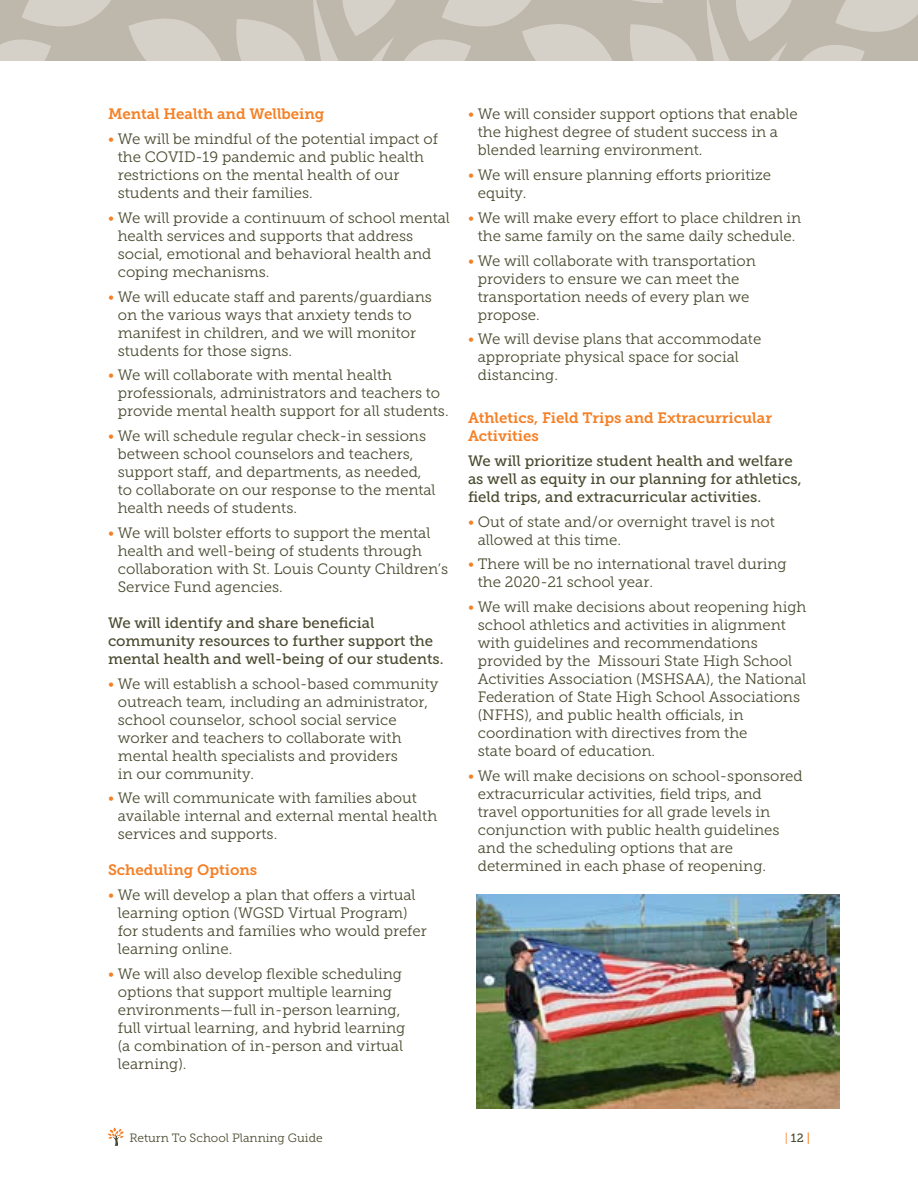
<style>
.page{position:relative;width:918px;height:1188px;background:#fff}
.page>*{position:absolute;margin:0;border:0;box-sizing:border-box;transform-origin:0 0}
.t1{font:15px/18px "Museo Slab 300";color:#4a4a30}
.t2{font:15px/18px "Museo Slab 500";color:#4a4a30}
.t3{font:15px/18px "Museo Slab 700";color:#f58025}
.t4{font:12px "Museo Slab 300";color:#4a4a30}
.t5{font:12px "Museo Slab 500";color:#4a4a30}
.s1{color:#f58025}
.s2{font-family:"Museo Slab 300";color:#f58025}
</style>
<div class="page">
<svg style="left:833px;top:0;width:85px;height:61px;background:#c9c4ba"></svg>
<svg style="left:707px;top:0;width:126px;height:61px;background:#c5bfb4"></svg>
<svg style="left:439px;top:0;width:268px;height:61px;background:#c7c1b7"></svg>
<svg style="left:313px;top:0;width:126px;height:61px;background:#c5bfb4"></svg>
<svg style="left:0;top:0;width:313px;height:61px;background:#c7c1b7"></svg>
<svg style="left:108px;top:1128px;width:16px;height:18px"></svg>
<img style="left:476px;top:894px;width:363px;height:214px">
<p class="t3" style="left:108px;top:105px;width:218px">Mental Health and Wellbeing</p>
<p class="t1" style="left:118px;top:130px;width:322px;text-indent:-10px"><span class="s1">•</span> We will be mindful of the potential impact of the COVID-19 pandemic and public health restrictions on the mental health of our students and their families.</p>
<p class="t1" style="left:118px;top:209px;width:334px;text-indent:-10px"><span class="s1">•</span> We will provide a continuum of school mental health services and supports that address social, emotional and behavioral health and coping mechanisms.</p>
<p class="t1" style="left:118px;top:287px;width:316px;text-indent:-10px"><span class="s1">•</span> We will educate staff and parents/guardians on the various ways that anxiety tends to manifest in children, and we will monitor students for those signs.</p>
<p class="t1" style="left:118px;top:366px;width:332px;text-indent:-10px"><span class="s1">•</span> We will collaborate with mental health professionals, administrators and teachers to provide mental health support for all students.</p>
<p class="t1" style="left:118px;top:427px;width:319px;text-indent:-10px"><span class="s1">•</span> We will schedule regular check-in sessions between school counselors and teachers, support staff, and departments, as needed, to collaborate on our response to the mental health needs of students.</p>
<p class="t1" style="left:118px;top:524px;width:332px;text-indent:-10px"><span class="s1">•</span> We will bolster efforts to support the mental health and well-being of students through collaboration with St. Louis County Children’s Service Fund agencies.</p>
<p class="t2" style="left:108px;top:614px;width:337px">We will identify and share beneficial community resources to further support the mental health and well-being of our students.</p>
<p class="t1" style="left:118px;top:674px;width:322px;text-indent:-10px"><span class="s1">•</span> We will establish a school-based community outreach team, including an administrator, school counselor, school social service worker and teachers to collaborate with mental health specialists and providers<br>in our community.</p>
<p class="t1" style="left:118px;top:789px;width:321px;text-indent:-10px"><span class="s1">•</span> We will communicate with families about available internal and external mental health services and supports.</p>
<p class="t3" style="left:108px;top:861px;width:151px">Scheduling Options</p>
<p class="t1" style="left:118px;top:886px;width:311px;text-indent:-10px"><span class="s1">•</span> We will develop a plan that offers a virtual learning option (WGSD Virtual Program) for students and families who would prefer learning online.</p>
<p class="t1" style="left:118px;top:965px;width:289px;text-indent:-10px"><span class="s1">•</span> We will also develop flexible scheduling options that support multiple learning environments—full in-person learning, full virtual learning, and hybrid learning (a combination of in-person and virtual learning).</p>
<p class="t1" style="left:478px;top:105px;width:321px;text-indent:-10px"><span class="s1">•</span> We will consider support options that enable the highest degree of student success in a blended learning environment.</p>
<p class="t1" style="left:478px;top:166px;width:295px;text-indent:-10px"><span class="s1">•</span> We will ensure planning efforts prioritize equity.</p>
<p class="t1" style="left:468px;top:209px;width:335px;text-align:center"><span class="s1">•</span> We will make every effort to place children in the same family on the same daily schedule.</p>
<p class="t1" style="left:478px;top:251px;width:280px;text-indent:-10px"><span class="s1">•</span> We will collaborate with transportation providers to ensure we can meet the transportation needs of every plan we propose.</p>
<p class="t1" style="left:478px;top:330px;width:285px;text-indent:-10px"><span class="s1">•</span> We will devise plans that accommodate appropriate physical space for social distancing.</p>
<p class="t3" style="left:468px;top:409px;width:306px">Athletics, Field Trips and Extracurricular<br>Activities</p>
<p class="t2" style="left:468px;top:452px;width:335px">We will prioritize student health and welfare as well as equity in our planning for athletics, field trips, and extracurricular activities.</p>
<p class="t1" style="left:478px;top:512px;width:299px;text-indent:-10px"><span class="s1">•</span> Out of state and/or overnight travel is not allowed at this time.</p>
<p class="t1" style="left:478px;top:555px;width:311px;text-indent:-10px"><span class="s1">•</span> There will be no international travel during the 2020-21 school year.</p>
<p class="t1" style="left:478px;top:598px;width:330px;text-indent:-10px"><span class="s1">•</span> We will make decisions about reopening high school athletics and activities in alignment with guidelines and recommendations provided by the Missouri State High School Activities Association (MSHSAA), the National Federation of State High School Associations (NFHS), and public health officials, in coordination with directives from the<br>state board of education.</p>
<p class="t1" style="left:478px;top:767px;width:327px;text-indent:-10px"><span class="s1">•</span> We will make decisions on school-sponsored extracurricular activities, field trips, and travel opportunities for all grade levels in conjunction with public health guidelines and the scheduling options that are determined in each phase of reopening.</p>
<p class="t4" style="left:129px;top:1132px;width:195px">Return To School Planning Guide</p>
<p class="t5" style="left:785px;top:1132px;width:27px"><span class="s2">|</span> 12 <span class="s1">|</span></p>
</div>
